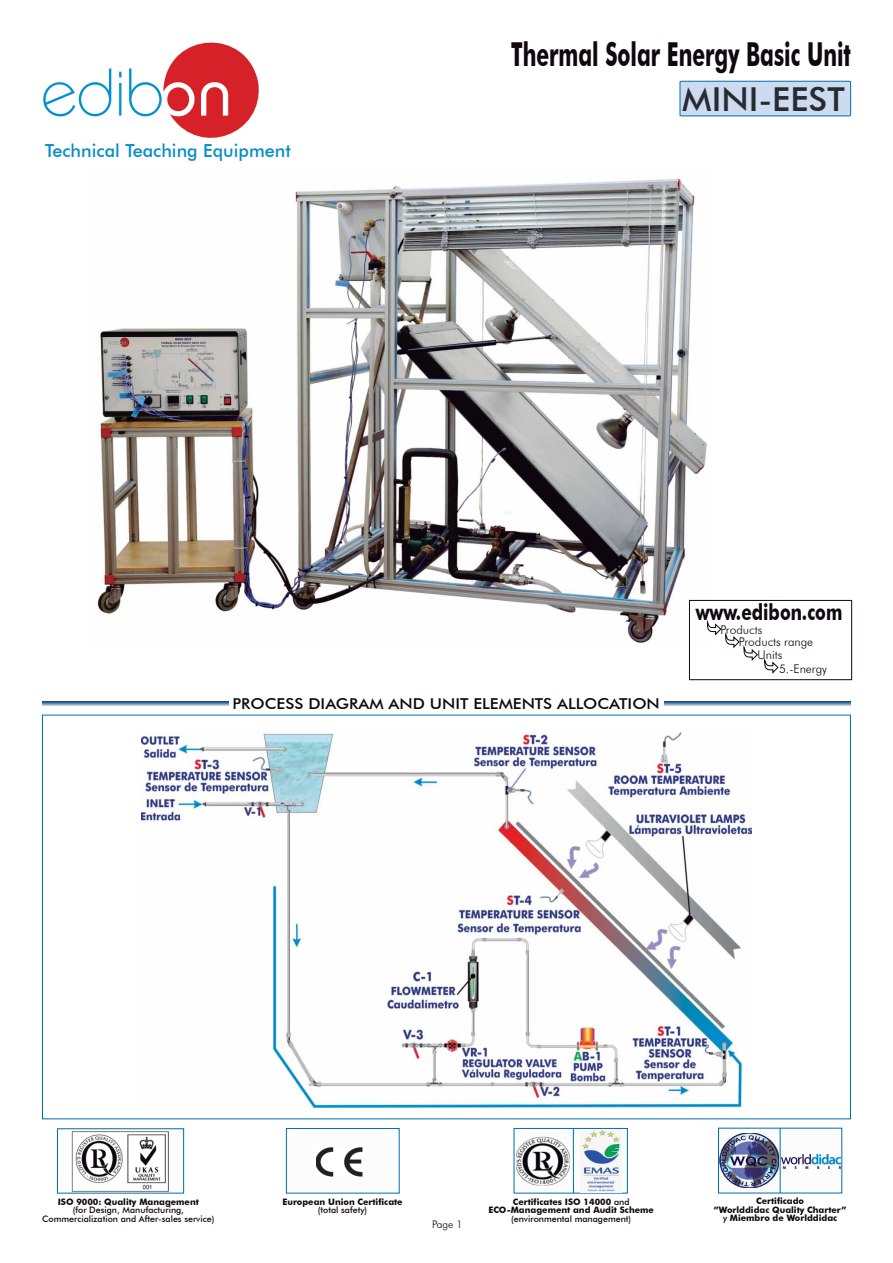
<style>
.page{position:relative;width:893px;height:1263px;background:#fff}
.page>*{position:absolute;margin:0;border:0;box-sizing:border-box;transform-origin:0 0}
.t1{font:700 33px "Futura BT";color:#0f080f;scale:.63 1}
.t2{font:500 33px "Futura BT";color:#262b32}
.t3{font:700 22.5px "Futura BT";color:#0f080f;scale:.77 1}
.t4{font:500 18px "Futura BT";color:#088fc7}
.t5{font:500 15px "Futura BT";color:#0f080f;scale:1.1 1}
.t6{font:300 12px "Futura BT";color:#0f080f}
.t7{font:300 10.5px "Futura BT";color:#0f080f}
.t8{font:700 8.85px/8.6px "Futura BT";color:#0f080f;text-align:center}
.t9{font:500 8.85px/8.6px "Futura BT";color:#0f080f;text-align:center}
.s1{font-weight:500}
</style>
<div class="page">
<img style="left:97px;top:178px;width:614px;height:465px">
<svg style="left:42px;top:701px;width:186px;height:4px"></svg>
<svg style="left:664px;top:701px;width:186px;height:4px"></svg>
<svg style="left:43px;top:69px;width:68px;height:48px"></svg>
<svg style="left:119px;top:72px;width:2px;height:44px"></svg>
<svg style="left:129px;top:42px;width:130px;height:96px"></svg>
<div style="left:689px;top:600px;width:163px;height:80px;border:1px solid #0f080f"></div>
<svg style="left:706px;top:617px;width:52px;height:44px"></svg>
<svg style="left:764px;top:657px;width:15px;height:17px"></svg>
<svg style="left:679px;top:80px;width:172px;height:37px;background:#c1d5eb"></svg>
<div style="left:57px;top:1128px;width:127px;height:66px;border:1px solid #006db0"></div>
<img style="left:72px;top:1131px;width:97px;height:61px">
<div style="left:286px;top:1128px;width:114px;height:66px;border:1px solid #006db0"></div>
<img style="left:316px;top:1147px;width:46px;height:30px">
<div style="left:514px;top:1128px;width:114px;height:66px;border:1px solid #006db0"></div>
<img style="left:516px;top:1136px;width:54px;height:50px">
<hr style="left:573px;top:1129px;width:1px;height:64px;background:#006db0">
<img style="left:580px;top:1130px;width:41px;height:62px">
<img style="left:720px;top:1133px;width:59px;height:55px">
<hr style="left:780px;top:1128px;width:1px;height:65px;background:#006db0">
<img style="left:782px;top:1154px;width:58px;height:15px">
<img style="left:141px;top:733px;width:610px;height:374px">
<h1 class="t1" style="left:511px;top:35px;width:541px">Thermal Solar Energy Basic Unit</h1>
<h3 class="t4" style="left:45px;top:140px;width:247px">Technical Teaching Equipment</h3>
<h1 class="t2" style="left:682px;top:79px;width:164px">MINI-EEST</h1>
<h3 class="t5" style="left:232px;top:694px;width:390px">PROCESS DIAGRAM AND UNIT ELEMENTS ALLOCATION</h3>
<h2 class="t3" style="left:696px;top:599px;width:192px">www.edibon.com</h2>
<h3 class="t6" style="left:720px;top:622px;width:43px">Products</h3>
<h3 class="t6" style="left:739px;top:635px;width:76px">Products range</h3>
<h3 class="t6" style="left:757px;top:648px;width:26px">Units</h3>
<h3 class="t6" style="left:779px;top:661px;width:50px">5.-Energy</h3>
<p class="t8" style="left:282px;top:1197px;width:122px">European Union Certificate</p>
<p class="t9" style="left:318px;top:1206px;width:51px">(total safety)</p>
<p class="t8" style="left:58px;top:1197px;width:143px">ISO 9000: Quality Management</p>
<p class="t9" style="left:42px;top:1206px;width:174px">(for Design, Manufacturing,<br>Commercialization and After-sales service)</p>
<p class="t8" style="left:488px;top:1197px;width:167px">Certificates ISO 14000 <span class="s1">and<br></span>ECO-Management and Audit Scheme</p>
<p class="t9" style="left:511px;top:1214px;width:122px">(environmental management)</p>
<p class="t7" style="left:432px;top:1218px;width:32px">Page 1</p>
<p class="t8" style="left:714px;top:1197px;width:134px">Certificado<br>”Worlddidac Quality Charter” <span class="s1">y</span> Miembro de Worlddidac</p>
</div>
